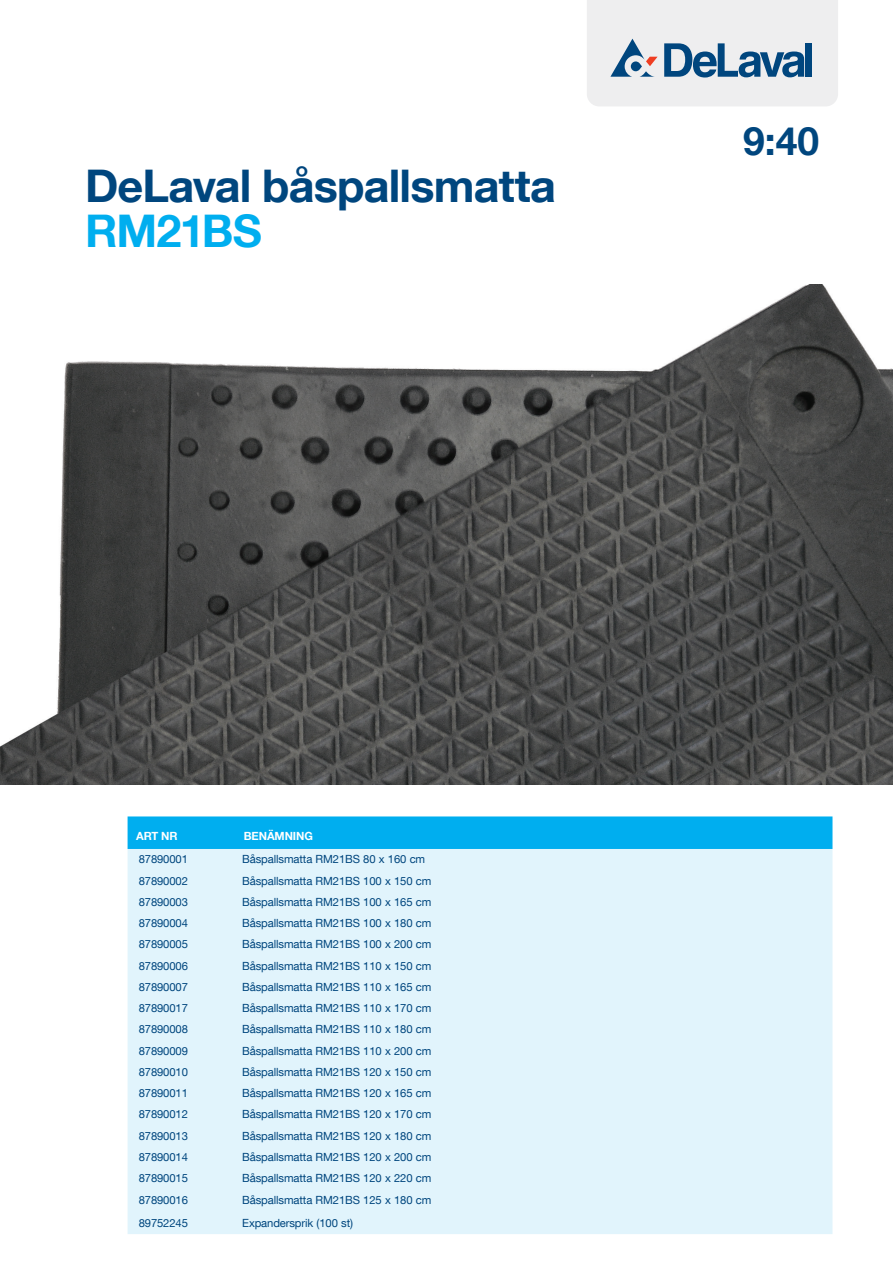
<style>
.page{position:relative;width:893px;height:1263px;background:#fff}
.page>*{position:absolute;margin:0;border:0;box-sizing:border-box;transform-origin:0 0}
.t1{font:700 45px "Helvetica Neue LT Com";letter-spacing:-.02em;color:#00467e}
.t2{font:700 45px "Helvetica Neue LT Com";letter-spacing:-.025em;color:#00aeef}
.t3{font:700 39px "Helvetica Neue LT Com";color:#00467e}
.t4{font:11.25px "Helvetica Neue LT Com";letter-spacing:-.01em;color:#00467e}
.t5{font:700 11.25px "Helvetica Neue LT Com";letter-spacing:-.01em;color:#fff}
</style>
<div class="page">
<img style="left:0;top:285px;width:893px;height:499px">
<div style="left:128px;top:816px;width:704px;height:33px;background:#00aeef"></div>
<div style="left:128px;top:849px;width:704px;height:385px;background:#e1f4fc"></div>
<svg style="left:587px;top:0;width:251px;height:106px;background:#d2dae1"></svg>
<h1 class="t1" style="left:85px;top:158px;width:472px">DeLaval båspallsmatta</h1>
<h1 class="t2" style="left:85px;top:203px;width:178px">RM21BS</h1>
<h2 class="t3" style="left:743px;top:116px;width:77px">9:40</h2>
<p class="t5" style="left:136px;top:829px;width:43px">ART NR</p>
<p class="t5" style="left:244px;top:829px;width:71px">BENÄMNING</p>
<p class="t4" style="left:139px;top:852px;width:51px">87890001</p>
<p class="t4" style="left:242px;top:852px;width:184px">Båspallsmatta RM21BS 80 x 160 cm</p>
<p class="t4" style="left:139px;top:873px;width:51px">87890002</p>
<p class="t4" style="left:242px;top:873px;width:191px">Båspallsmatta RM21BS 100 x 150 cm</p>
<p class="t4" style="left:139px;top:895px;width:51px">87890003</p>
<p class="t4" style="left:242px;top:895px;width:191px">Båspallsmatta RM21BS 100 x 165 cm</p>
<p class="t4" style="left:139px;top:916px;width:51px">87890004</p>
<p class="t4" style="left:242px;top:916px;width:191px">Båspallsmatta RM21BS 100 x 180 cm</p>
<p class="t4" style="left:139px;top:937px;width:51px">87890005</p>
<p class="t4" style="left:242px;top:937px;width:191px">Båspallsmatta RM21BS 100 x 200 cm</p>
<p class="t4" style="left:139px;top:959px;width:51px">87890006</p>
<p class="t4" style="left:242px;top:959px;width:191px">Båspallsmatta RM21BS 110 x 150 cm</p>
<p class="t4" style="left:139px;top:980px;width:51px">87890007</p>
<p class="t4" style="left:242px;top:980px;width:191px">Båspallsmatta RM21BS 110 x 165 cm</p>
<p class="t4" style="left:139px;top:1001px;width:51px">87890017</p>
<p class="t4" style="left:242px;top:1001px;width:191px">Båspallsmatta RM21BS 110 x 170 cm</p>
<p class="t4" style="left:139px;top:1022px;width:51px">87890008</p>
<p class="t4" style="left:242px;top:1022px;width:191px">Båspallsmatta RM21BS 110 x 180 cm</p>
<p class="t4" style="left:139px;top:1044px;width:51px">87890009</p>
<p class="t4" style="left:242px;top:1044px;width:191px">Båspallsmatta RM21BS 110 x 200 cm</p>
<p class="t4" style="left:139px;top:1065px;width:51px">87890010</p>
<p class="t4" style="left:242px;top:1065px;width:191px">Båspallsmatta RM21BS 120 x 150 cm</p>
<p class="t4" style="left:139px;top:1086px;width:51px">87890011</p>
<p class="t4" style="left:242px;top:1086px;width:191px">Båspallsmatta RM21BS 120 x 165 cm</p>
<p class="t4" style="left:139px;top:1107px;width:51px">87890012</p>
<p class="t4" style="left:242px;top:1107px;width:191px">Båspallsmatta RM21BS 120 x 170 cm</p>
<p class="t4" style="left:139px;top:1129px;width:51px">87890013</p>
<p class="t4" style="left:242px;top:1129px;width:191px">Båspallsmatta RM21BS 120 x 180 cm</p>
<p class="t4" style="left:139px;top:1150px;width:51px">87890014</p>
<p class="t4" style="left:242px;top:1150px;width:191px">Båspallsmatta RM21BS 120 x 200 cm</p>
<p class="t4" style="left:139px;top:1171px;width:51px">87890015</p>
<p class="t4" style="left:242px;top:1171px;width:191px">Båspallsmatta RM21BS 120 x 220 cm</p>
<p class="t4" style="left:139px;top:1192px;width:51px">87890016</p>
<p class="t4" style="left:242px;top:1192px;width:191px">Båspallsmatta RM21BS 125 x 180 cm</p>
<p class="t4" style="left:139px;top:1216px;width:51px">89752245</p>
<p class="t4" style="left:242px;top:1216px;width:112px">Expandersprik (100 st)</p>
</div>
